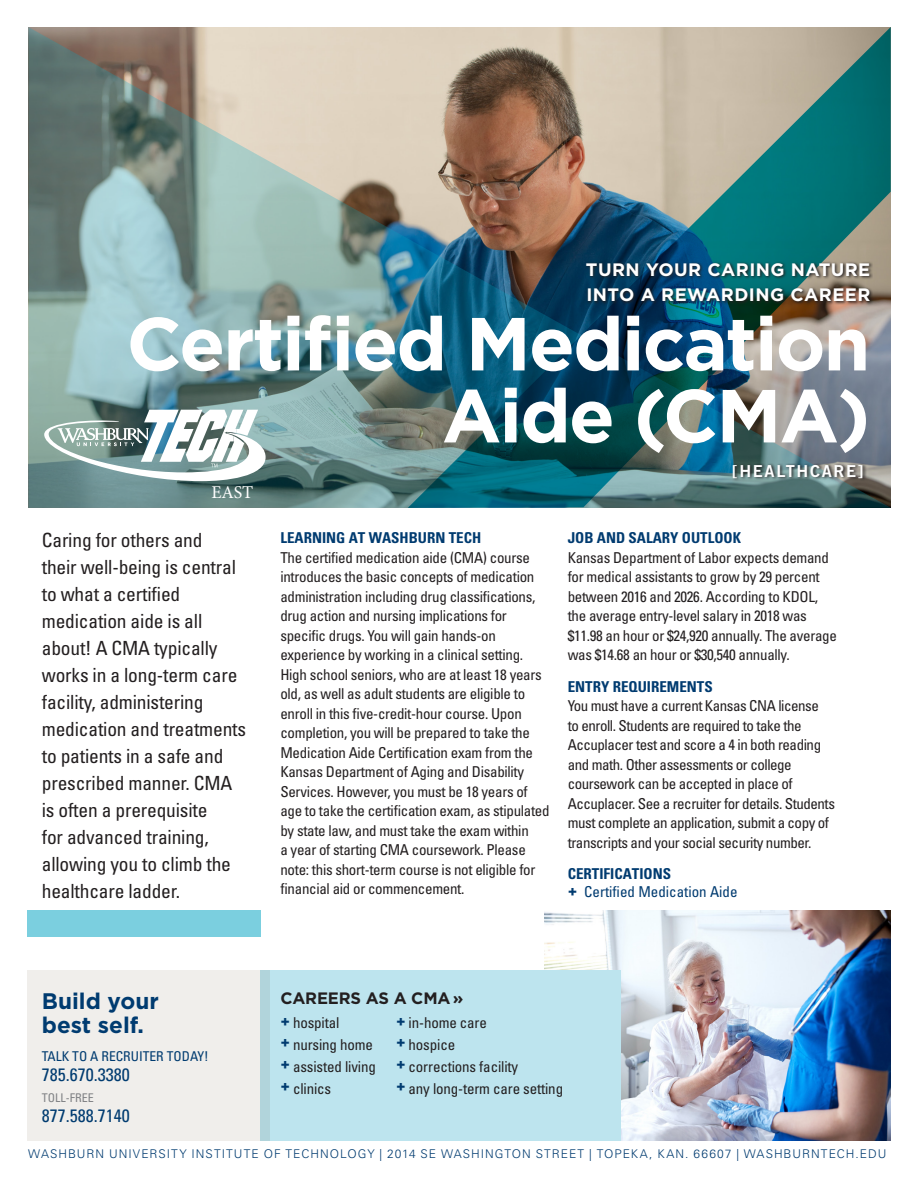
<style>
.page{position:relative;width:918px;height:1188px;background:#fff}
.page>*{position:absolute;margin:0;border:0;box-sizing:border-box;transform-origin:0 0}
.t1{font:700 75px/72px "Gotham";letter-spacing:-.025em;color:#fff;text-align:right}
.Course_Description{font:700 22.5px/24px "Gotham";color:#003b70}
.Course_Description-2{font:condensed 19.5px/27px "Univers";letter-spacing:-.01em;color:#231f20}
.t2{font:700 18px/25.5px "Gotham";letter-spacing:.025em;color:#fff}
.t3{font:condensed 18px "Univers";color:#003b70}
.Course_Name{font:18px "Minion Pro";color:#fff}
.Course_Description-3{font:700 16.5px "Gotham";letter-spacing:-.01em;color:#231f20}
.t4{font:16.5px "Trade Gothic Bold Two";letter-spacing:.1em;color:#fff}
.Copy-Side_1{font:condensed 15px/19.5px "Univers";letter-spacing:-.02em;color:#231f20}
.Course_Description-4{font:condensed 15px "Univers";letter-spacing:-.01em;color:#231f20}
.Course_Name-2{font:700 condensed 15px "Univers";color:#003b70}
.Bullet_copy{font:condensed 15px "Univers";color:#003b70}
.t5{font:condensed 13.5px "Univers";color:#003b70}
.t6{font:300 12px "Univers";letter-spacing:.085em;color:#003b70}
.t7{font:condensed 12px "Univers";color:#808285}
.s1{font-family:"Gotham";font-weight:700;font-stretch:normal}
.s2{font-family:"Gotham";font-weight:700;font-stretch:normal;color:#003b70}
</style>
<div class="page">
<img style="left:544px;top:910px;width:347px;height:230px">
<svg style="left:28px;top:27px;width:380px;height:481px;background:#8fa39e"></svg>
<img style="left:408px;top:27px;width:483px;height:481px">
<div style="left:260px;top:970px;width:361px;height:170px;background:#bde4ee"></div>
<svg style="left:585px;top:261px;width:288px;height:45px;background:#234b56"></svg>
<svg style="left:44px;top:410px;width:222px;height:71px"></svg>
<svg style="left:731px;top:463px;width:136px;height:19px;background:#657876"></svg>
<div style="left:27px;top:910px;width:233px;height:27px;background:#7bcfdf"></div>
<div style="left:27px;top:970px;width:243px;height:170px;background:#f0eeeb"></div>
<p class="t2" style="left:586px;top:256px;width:286px">TURN YOUR CARING NATURE<br>INTO A REWARDING CAREER</p>
<p class="t1" style="left:127px;top:307px;width:745px">Certified Medication<br>Aide (CMA)</p>
<p class="Course_Name" style="left:211px;top:480px;width:43px">EAST</p>
<p class="Course_Description-2" style="left:42px;top:526px;width:206px">Caring for others and<br>their well-being is central to what a certified medication aide is all about! A CMA typically works in a long-term care facility, administering medication and treatments to patients in a safe and prescribed manner. CMA is often a prerequisite<br>for advanced training, allowing you to climb the healthcare ladder.</p>
<p class="t4" style="left:732px;top:461px;width:133px">[HEALTHCARE]</p>
<p class="Course_Name-2" style="left:280px;top:529px;width:202px">LEARNING AT WASHBURN TECH</p>
<p class="Copy-Side_1" style="left:280px;top:547px;width:271px">The certified medication aide (CMA) course introduces the basic concepts of medication administration including drug classifications, drug action and nursing implications for specific drugs. You will gain hands-on experience by working in a clinical setting.<br>High school seniors, who are at least 18 years old, as well as adult students are eligible to enroll in this five-credit-hour course. Upon completion, you will be prepared to take the Medication Aide Certification exam from the Kansas Department of Aging and Disability Services. However, you must be 18 years of age to take the certification exam, as stipulated by state law, and must take the exam within<br>a year of starting CMA coursework. Please note: this short-term course is not eligible for financial aid or commencement.</p>
<p class="Course_Name-2" style="left:568px;top:529px;width:175px">JOB AND SALARY OUTLOOK</p>
<p class="Copy-Side_1" style="left:568px;top:547px;width:271px">Kansas Department of Labor expects demand for medical assistants to grow by 29 percent between 2016 and 2026. According to KDOL, the average entry-level salary in 2018 was $11.98 an hour or $24,920 annually. The average was $14.68 an hour or $30,540 annually.</p>
<p class="Course_Name-2" style="left:568px;top:677px;width:147px">ENTRY REQUIREMENTS</p>
<p class="Copy-Side_1" style="left:568px;top:696px;width:269px">You must have a current Kansas CNA license<br>to enroll. Students are required to take the Accuplacer test and score a 4 in both reading and math. Other assessments or college coursework can be accepted in place of Accuplacer. See a recruiter for details. Students must complete an application, submit a copy of transcripts and your social security number.</p>
<p class="Course_Name-2" style="left:568px;top:865px;width:105px">CERTIFICATIONS</p>
<p class="Bullet_copy" style="left:568px;top:882px;width:171px"><span class="s1">+</span> Certified Medication Aide</p>
<p class="Course_Description" style="left:42px;top:989px;width:118px">Build your best self.</p>
<p class="t5" style="left:42px;top:1048px;width:168px">TALK TO A RECRUITER TODAY!</p>
<p class="t3" style="left:42px;top:1064px;width:89px">785.670.3380</p>
<p class="t7" style="left:42px;top:1090px;width:53px">TOLL-FREE</p>
<p class="t3" style="left:42px;top:1104px;width:89px">877.588.7140</p>
<p class="Course_Description-3" style="left:280px;top:987px;width:185px">CAREERS AS A CMA »</p>
<p class="Course_Description-4" style="left:396px;top:1013px;width:92px"><span class="s2">+</span> in-home care</p>
<p class="Course_Description-4" style="left:396px;top:1035px;width:61px"><span class="s2">+</span> hospice</p>
<p class="Course_Description-4" style="left:396px;top:1057px;width:124px"><span class="s2">+</span> corrections facility</p>
<p class="Course_Description-4" style="left:396px;top:1079px;width:169px"><span class="s2">+</span> any long-term care setting</p>
<p class="Course_Description-4" style="left:280px;top:1013px;width:61px"><span class="s2">+</span> hospital</p>
<p class="Course_Description-4" style="left:280px;top:1035px;width:94px"><span class="s2">+</span> nursing home</p>
<p class="Course_Description-4" style="left:280px;top:1057px;width:97px"><span class="s2">+</span> assisted living</p>
<p class="Course_Description-4" style="left:280px;top:1079px;width:52px"><span class="s2">+</span> clinics</p>
<p class="t6" style="left:28px;top:1147px;width:860px">WASHBURN UNIVERSITY INSTITUTE OF TECHNOLOGY | 2014 SE WASHINGTON STREET | TOPEKA, KAN. 66607 | WASHBURNTECH.EDU</p>
</div>
